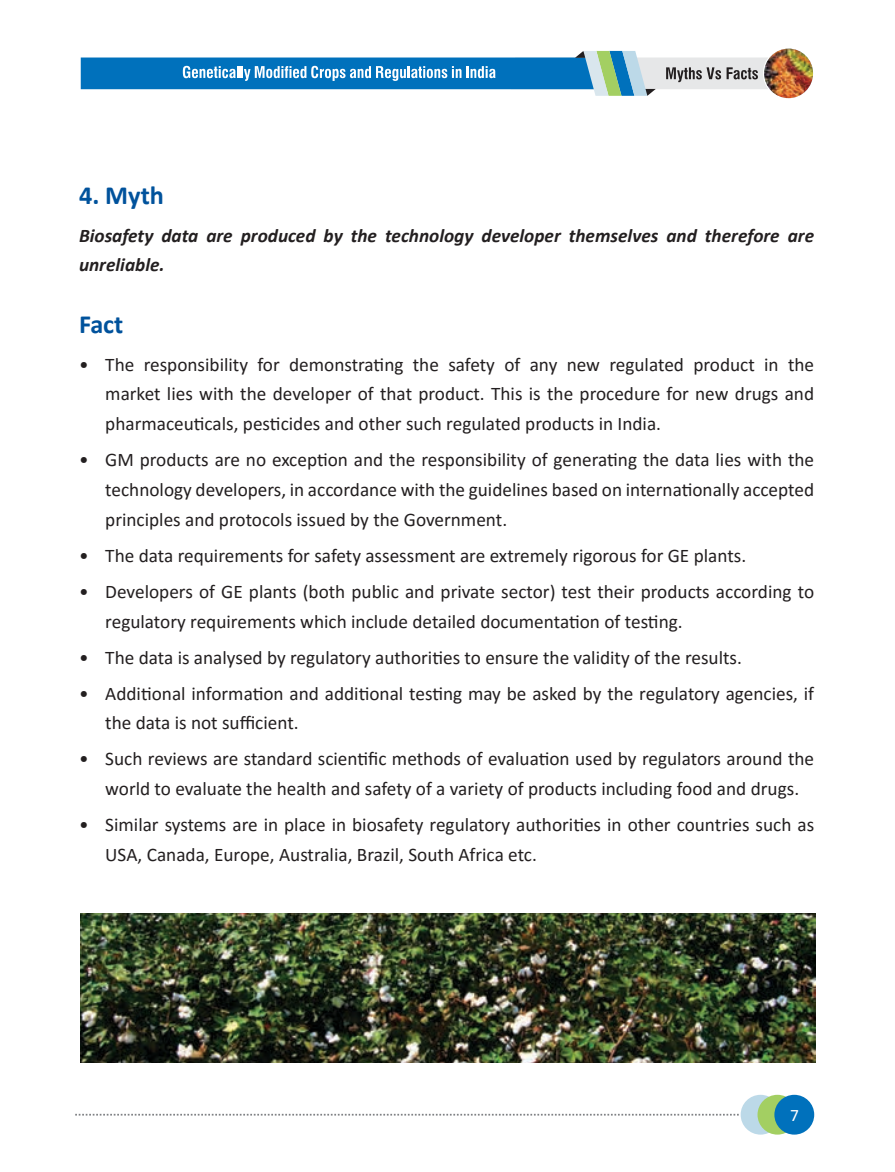
<style>
.page{position:relative;width:895px;height:1172px;background:#fff}
.page>*{position:absolute;margin:0;border:0;box-sizing:border-box;transform-origin:0 0}
.t1{font:700 26.25px "Calibri";color:#00529c}
.t2{font:19.25px/29.8px "Calibri";color:#231f20}
.t3{font:italic 700 19.25px/29.8px "Calibri";color:#231f20}
.t4{font:17.5px "Calibri";color:#fff}
</style>
<div class="page">
<svg style="left:75px;top:1114px;width:664px;height:1px"></svg>
<div style="left:740px;top:1095px;width:40px;height:39px;background:#bcd9e8;border-radius:50%"></div>
<div style="left:757px;top:1095px;width:40px;height:39px;background:#a3cf62;border-radius:50%"></div>
<div style="left:774px;top:1095px;width:40px;height:39px;background:#0071bc;border-radius:50%"></div>
<svg style="left:81px;top:51px;width:687px;height:45px"></svg>
<svg style="left:763px;top:47px;width:51px;height:52px"></svg>
<img style="left:764px;top:49px;width:49px;height:49px;border-radius:25px">
<img style="left:80px;top:913px;width:735px;height:150px">
<h1 class="t1" style="left:79px;top:179px;width:86px">4. Myth</h1>
<p class="t3" style="left:79px;top:220px;width:736px">Biosafety data are produced by the technology developer themselves and therefore are unreliable.</p>
<h1 class="t1" style="left:79px;top:308px;width:46px">Fact</h1>
<p class="t2" style="left:105px;top:349px;width:710px;text-align:justify;text-indent:-26px">• The responsibility for demonstrating the safety of any new regulated product in the market lies with the developer of that product. This is the procedure for new drugs and pharmaceuticals, pesticides and other such regulated products in India.</p>
<p class="t2" style="left:105px;top:444px;width:710px;text-align:justify;text-indent:-26px">• GM products are no exception and the responsibility of generating the data lies with the technology developers, in accordance with the guidelines based on internationally accepted principles and protocols issued by the Government.</p>
<p class="t2" style="left:79px;top:540px;width:668px">• The data requirements for safety assessment are extremely rigorous for GE plants.</p>
<p class="t2" style="left:105px;top:576px;width:710px;text-indent:-26px">• Developers of GE plants (both public and private sector) test their products according to regulatory requirements which include detailed documentation of testing.</p>
<p class="t2" style="left:79px;top:642px;width:664px">• The data is analysed by regulatory authorities to ensure the validity of the results.</p>
<p class="t2" style="left:105px;top:678px;width:710px;text-indent:-26px">• Additional information and additional testing may be asked by the regulatory agencies, if the data is not sufficient.</p>
<p class="t2" style="left:79px;top:744px;width:736px;text-align:center">• Such reviews are standard scientific methods of evaluation used by regulators around the world to evaluate the health and safety of a variety of products including food and drugs.</p>
<p class="t2" style="left:105px;top:809px;width:710px;text-indent:-26px">• Similar systems are in place in biosafety regulatory authorities in other countries such as<br>USA, Canada, Europe, Australia, Brazil, South Africa etc.</p>
<p class="t4" style="left:790px;top:1103px;width:10px">7</p>
</div>
